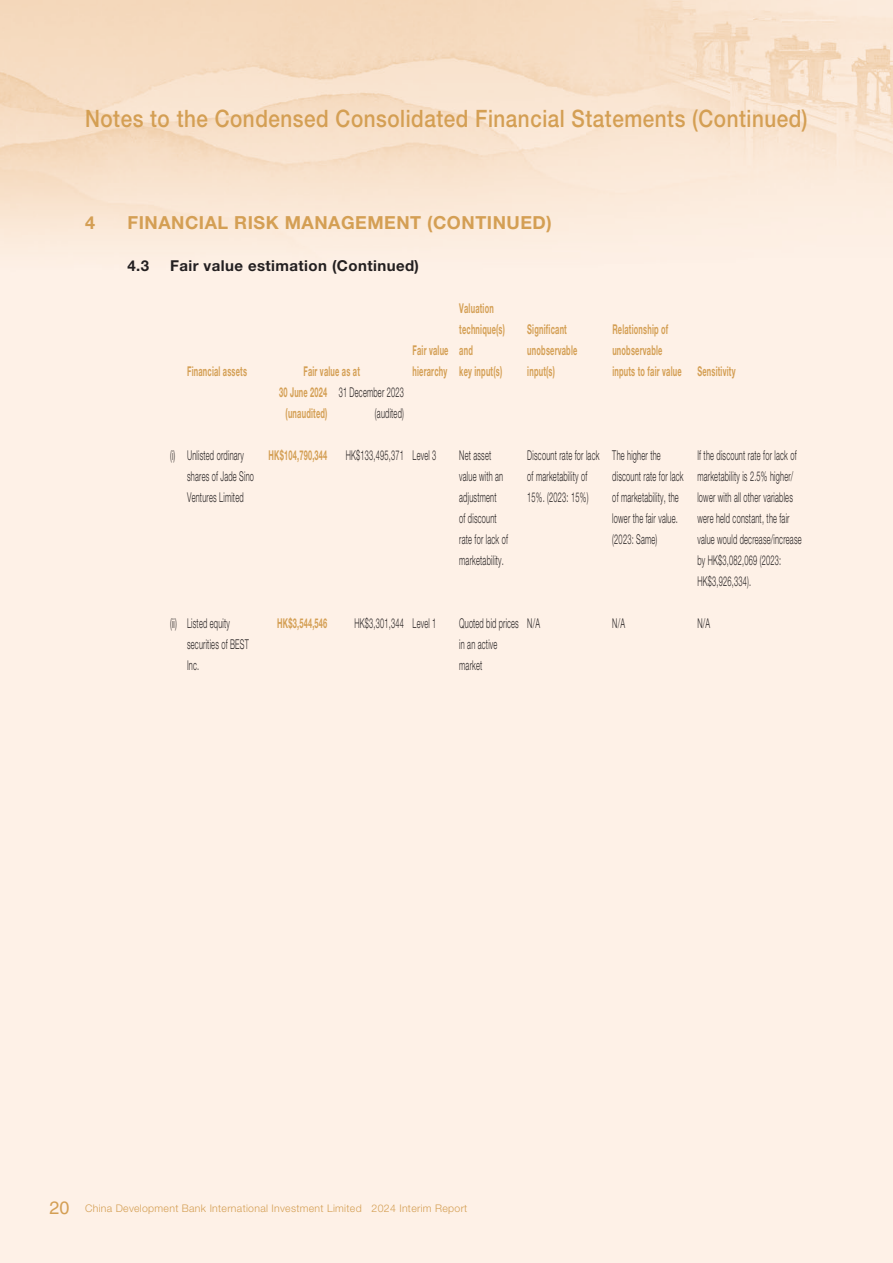
<style>
.page{position:relative;width:893px;height:1263px;background:#fff}
.page>*{position:absolute;margin:0;border:0;box-sizing:border-box;transform-origin:0 0}
.t1{font:500 24px "Helvetica Neue LT Std";letter-spacing:.025em;color:#d49f54;scale:.86 1}
.t2{font:700 18px "Helvetica Neue LT Std";letter-spacing:.03em;color:#d49f54}
.t3{font:700 15px "Helvetica Neue LT Std";letter-spacing:.03em;color:#231f20}
.t4{font:300 13.5px/21px "Helvetica Neue LT Std";letter-spacing:.03em;color:#231f20;scale:.55 1}
.t5{font:700 13.5px/21px "Helvetica Neue LT Std";letter-spacing:.03em;color:#d49f54;scale:.55 1}
.t6{font:300 10.5px "Helvetica Neue LT Std";letter-spacing:.03em;color:#d49f54}
.s1{font-weight:300;color:#231f20}
.s2{font-family:"Helvetica LT Std";font-weight:400;font-size:18px}
</style>
<div class="page">
<h1 class="t1" style="left:85px;top:104px;width:842px">Notes to the Condensed Consolidated Financial Statements (Continued)</h1>
<h2 class="t2" style="left:85px;top:211px;width:12px">4</h2>
<h2 class="t2" style="left:128px;top:211px;width:426px">FINANCIAL RISK MANAGEMENT (CONTINUED)</h2>
<p class="t3" style="left:128px;top:256px;width:23px">4.3</p>
<p class="t3" style="left:170px;top:256px;width:250px">Fair value estimation (Continued)</p>
<p class="t5" style="left:187px;top:360px;width:111px">Financial assets</p>
<p class="t5" style="left:303px;top:360px;width:104px">Fair value as at</p>
<p class="t5" style="left:286px;top:381px;width:217px;text-indent:-7px">30 June 2024 <span class="s1">31 December 2023 </span>(unaudited)</p>
<p class="t4" style="left:375px;top:402px;width:54px">(audited)</p>
<p class="t5" style="left:412px;top:339px;width:67px">Fair value hierarchy</p>
<p class="t5" style="left:459px;top:297px;width:85px">Valuation technique(s) and<br>key input(s)</p>
<p class="t5" style="left:527px;top:318px;width:93px">Significant unobservable input(s)</p>
<p class="t5" style="left:612px;top:318px;width:226px">Relationship of<br>unobservable<br>inputs to fair value Sensitivity</p>
<p class="t4" style="left:187px;top:444px;width:123px;text-indent:-17px">(i) Unlisted ordinary shares of Jade Sino<br>Ventures Limited</p>
<p class="t5" style="left:268px;top:444px;width:109px">HK$104,790,344</p>
<p class="t4" style="left:346px;top:444px;width:166px">HK$133,495,371 Level 3</p>
<p class="t4" style="left:459px;top:444px;width:90px">Net asset value with an adjustment<br>of discount rate for lack of marketability.</p>
<p class="t4" style="left:527px;top:444px;width:133px">Discount rate for lack of marketability of<br>15%. (2023: 15%)</p>
<p class="t4" style="left:612px;top:444px;width:131px">The higher the discount rate for lack of marketability, the lower the fair value. (2023: Same)</p>
<p class="t4" style="left:697px;top:444px;width:191px">If the discount rate for lack of marketability is 2.5% higher/ lower with all other variables were held constant, the fair value would decrease/increase by HK$3,082,069 (2023:<br>HK$3,926,334).</p>
<p class="t4" style="left:187px;top:612px;width:114px;text-indent:-17px">(ii) Listed equity securities of BEST<br>Inc.</p>
<p class="t5" style="left:277px;top:612px;width:93px">HK$3,544,546</p>
<p class="t4" style="left:354px;top:612px;width:150px">HK$3,301,344 Level 1</p>
<p class="t4" style="left:459px;top:612px;width:110px">Quoted bid prices in an active market</p>
<p class="t4" style="left:527px;top:612px;width:25px">N/A</p>
<p class="t4" style="left:612px;top:612px;width:25px">N/A</p>
<p class="t4" style="left:697px;top:612px;width:25px">N/A</p>
<p class="t6" style="left:50px;top:1202px;width:419px"><span class="s2">20</span> China Development Bank International Investment Limited 2024 Interim Report</p>
</div>
